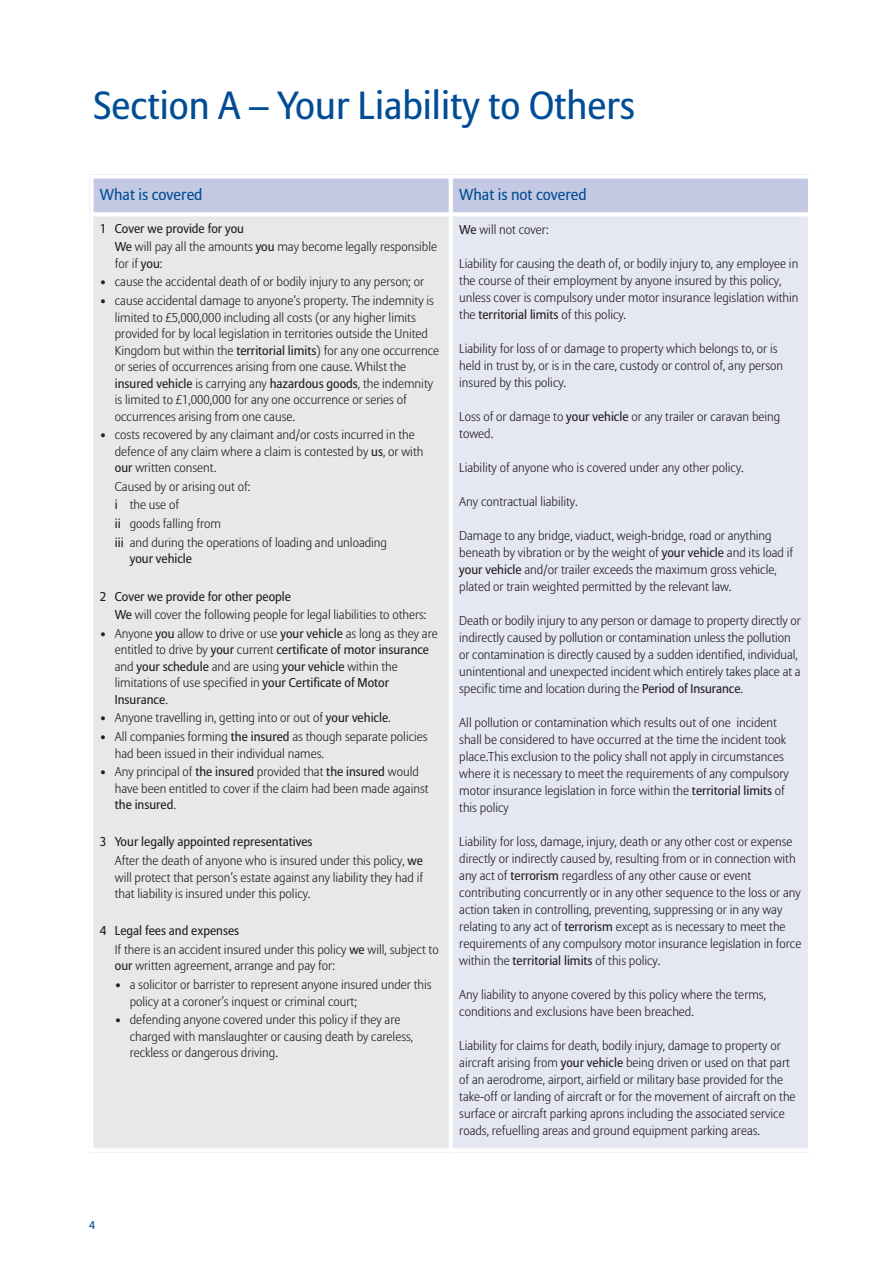
<style>
.page{position:relative;width:893px;height:1263px;background:#fff}
.page>*{position:absolute;margin:0;border:0;box-sizing:border-box;transform-origin:0 0}
.t1{font:39px "Allianz Sans";color:#014d95}
.t2{font:15.75px "Allianz Sans";color:#014d95}
.t3{font:300 12.75px/17px "Allianz Sans";color:#231f20}
.t4{font:12.75px "Allianz Sans";color:#231f20}
.t5{font:11.25px "Allianz Sans";color:#014d95}
.s1{font-weight:400}
</style>
<div class="page">
<div style="left:89px;top:174px;width:362px;height:40px;background:#c3c9e2"></div>
<div style="left:451px;top:174px;width:361px;height:40px;background:#c3c9e2"></div>
<div style="left:89px;top:214px;width:362px;height:938px;background:#e7e8e9"></div>
<div style="left:451px;top:214px;width:361px;height:938px;background:#e5e7f2"></div>
<div style="left:89px;top:174px;width:5px;height:978px;background:#fff"></div>
<hr style="left:449px;top:174px;width:4px;height:978px;background:#fff">
<hr style="left:808px;top:174px;width:4px;height:978px;background:#fff">
<div style="left:89px;top:174px;width:723px;height:5px;background:#fff"></div>
<svg style="left:94px;top:212px;width:714px;height:4px;background:#fbfbfd"></svg>
<hr style="left:89px;top:1148px;width:723px;height:4px;background:#fff">
<h1 class="t1" style="left:94px;top:90px;width:543px">Section A – Your Liability to Others</h1>
<p class="t2" style="left:100px;top:188px;width:104px">What is covered</p>
<p class="t2" style="left:459px;top:188px;width:129px">What is not covered</p>
<p class="t3" style="left:115px;top:220px;width:324px;line-height:18.6px;text-indent:-15px"><span class="s1">1 Cover we provide for you<br>We</span> will pay all the amounts <span class="s1">you</span> may become legally responsible</p>
<p class="t3" style="left:115px;top:256px;width:49px">for if <span class="s1">you</span>:</p>
<p class="t3" style="left:100px;top:275px;width:326px">• cause the accidental death of or bodily injury to any person; or</p>
<p class="t3" style="left:115px;top:293px;width:326px;line-height:16.5px;text-indent:-15px">• cause accidental damage to anyone’s property. The indemnity is limited to £5,000,000 including all costs (or any higher limits provided for by local legislation in territories outside the United Kingdom but within the <span class="s1">territorial limits</span>) for any one occurrence or series of occurrences arising from one cause. Whilst the <span class="s1">insured vehicle</span> is carrying any <span class="s1">hazardous goods</span>, the indemnity is limited to £1,000,000 for any one occurrence or series of occurrences arising from one cause.</p>
<p class="t3" style="left:115px;top:428px;width:310px;line-height:16.5px;text-indent:-15px">• costs recovered by any claimant and/or costs incurred in the defence of any claim where a claim is contested by <span class="s1">us</span>, or with <span class="s1">our</span> written consent.</p>
<p class="t3" style="left:115px;top:478px;width:274px;line-height:18.6px">Caused by or arising out of:<br><span class="s1">i</span> the use of<br><span class="s1">ii</span> goods falling from<br><span class="s1">iii</span> and during the operations of loading and unloading</p>
<p class="t4" style="left:130px;top:554px;width:64px">your vehicle</p>
<p class="t3" style="left:115px;top:588px;width:313px;line-height:18.6px;text-indent:-15px"><span class="s1">2 Cover we provide for other people<br>We</span> will cover the following people for legal liabilities to others:</p>
<p class="t3" style="left:115px;top:626px;width:324px;line-height:16.5px;text-indent:-15px">• Anyone <span class="s1">you</span> allow to drive or use <span class="s1">your vehicle</span> as long as they are entitled to drive by <span class="s1">your</span> current <span class="s1">certificate of motor insurance </span>and <span class="s1">your schedule</span> and are using <span class="s1">your vehicle</span> within the limitations of use specified in <span class="s1">your Certificate of Motor Insurance</span>.</p>
<p class="t3" style="left:100px;top:710px;width:292px">• Anyone travelling in, getting into or out of <span class="s1">your vehicle</span>.</p>
<p class="t3" style="left:115px;top:729px;width:314px;line-height:16.5px;text-indent:-15px">• All companies forming <span class="s1">the insured</span> as though separate policies had been issued in their individual names.</p>
<p class="t3" style="left:115px;top:764px;width:315px;line-height:16.5px;text-indent:-15px">• Any principal of <span class="s1">the insured</span> provided that <span class="s1">the insured</span> would have been entitled to cover if the claim had been made against <span class="s1">the insured</span>.</p>
<p class="t3" style="left:115px;top:834px;width:310px;line-height:18.6px;text-indent:-15px"><span class="s1">3 Your legally appointed representatives<br></span>After the death of anyone who is insured under this policy, <span class="s1">we</span></p>
<p class="t3" style="left:115px;top:870px;width:310px;line-height:16.5px">will protect that person’s estate against any liability they had if that liability is insured under this policy.</p>
<p class="t3" style="left:115px;top:923px;width:325px;line-height:18.6px;text-indent:-15px"><span class="s1">4 Legal fees and expenses<br></span>If there is an accident insured under this policy <span class="s1">we</span> will, subject to</p>
<p class="t3" style="left:115px;top:958px;width:222px"><span class="s1">our</span> written agreement, arrange and pay for:</p>
<p class="t3" style="left:130px;top:977px;width:304px;line-height:16.5px;text-indent:-15px">• a solicitor or barrister to represent anyone insured under this policy at a coroner’s inquest or criminal court;</p>
<p class="t3" style="left:130px;top:1012px;width:285px;line-height:16.5px;text-indent:-15px">• defending anyone covered under this policy if they are charged with manslaughter or causing death by careless, reckless or dangerous driving.</p>
<p class="t3" style="left:459px;top:222px;width:91px"><span class="s1">We</span> will not cover:</p>
<p class="t3" style="left:459px;top:256px;width:341px">Liability for causing the death of, or bodily injury to, any employee in the course of their employment by anyone insured by this policy, unless cover is compulsory under motor insurance legislation within the <span class="s1">territorial limits</span> of this policy.</p>
<p class="t3" style="left:459px;top:341px;width:325px">Liability for loss of or damage to property which belongs to, or is held in trust by, or is in the care, custody or control of, any person insured by this policy.</p>
<p class="t3" style="left:459px;top:409px;width:323px">Loss of or damage to <span class="s1">your vehicle</span> or any trailer or caravan being towed.</p>
<p class="t3" style="left:459px;top:460px;width:286px">Liability of anyone who is covered under any other policy.</p>
<p class="t3" style="left:459px;top:494px;width:120px">Any contractual liability.</p>
<p class="t3" style="left:459px;top:528px;width:335px">Damage to any bridge, viaduct, weigh-bridge, road or anything beneath by vibration or by the weight of <span class="s1">your vehicle</span> and its load if <span class="s1">your vehicle</span> and/or trailer exceeds the maximum gross vehicle, plated or train weighted permitted by the relevant law.</p>
<p class="t3" style="left:459px;top:613px;width:343px">Death or bodily injury to any person or damage to property directly or indirectly caused by pollution or contamination unless the pollution or contamination is directly caused by a sudden identified, individual, unintentional and unexpected incident which entirely takes place at a specific time and location during the <span class="s1">Period of Insurance</span>.</p>
<p class="t3" style="left:459px;top:715px;width:331px">All pollution or contamination which results out of one incident shall be considered to have occurred at the time the incident took place.This exclusion to the policy shall not apply in circumstances where it is necessary to meet the requirements of any compulsory motor insurance legislation in force within the <span class="s1">territorial limits</span> of this policy</p>
<p class="t3" style="left:459px;top:834px;width:344px">Liability for loss, damage, injury, death or any other cost or expense directly or indirectly caused by, resulting from or in connection with any act of <span class="s1">terrorism</span> regardless of any other cause or event contributing concurrently or in any other sequence to the loss or any action taken in controlling, preventing, suppressing or in any way relating to any act of <span class="s1">terrorism</span> except as is necessary to meet the requirements of any compulsory motor insurance legislation in force within the <span class="s1">territorial limits</span> of this policy.</p>
<p class="t3" style="left:459px;top:987px;width:308px">Any liability to anyone covered by this policy where the terms, conditions and exclusions have been breached.</p>
<p class="t3" style="left:459px;top:1038px;width:338px">Liability for claims for death, bodily injury, damage to property or aircraft arising from <span class="s1">your vehicle</span> being driven or used on that part of an aerodrome, airport, airfield or military base provided for the take-off or landing of aircraft or for the movement of aircraft on the surface or aircraft parking aprons including the associated service roads, refuelling areas and ground equipment parking areas.</p>
<p class="t5" style="left:89px;top:1220px;width:7px">4</p>
</div>
